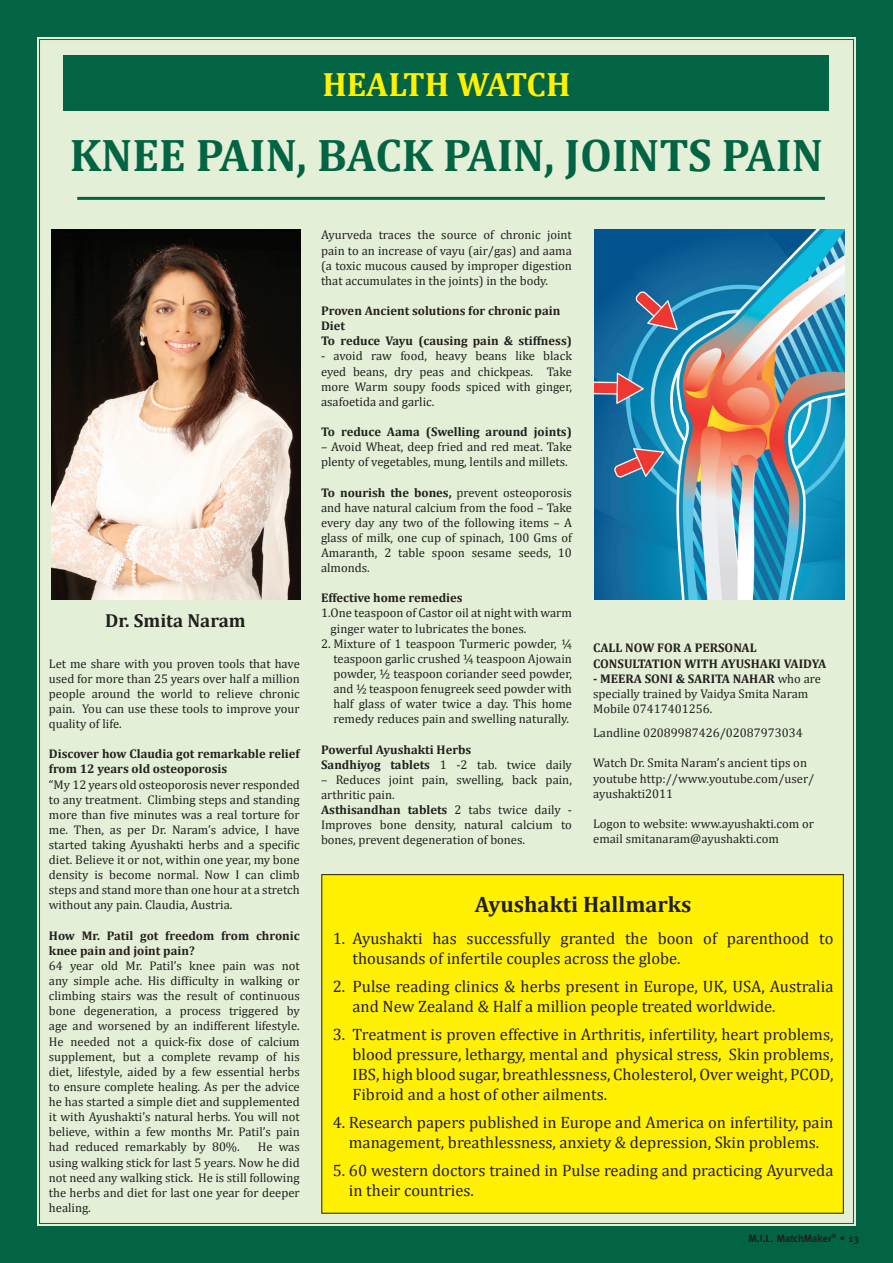
<style>
.page{position:relative;width:893px;height:1263px;background:#026442}
.page>*{position:absolute;margin:0;border:0;box-sizing:border-box;transform-origin:0 0}
.t1{font:700 45.9px "Cambria";color:#026442}
.t2{font:700 33.9px "Cambria";letter-spacing:-.005em;color:#fff101}
.t3{font:700 22.5px "Cambria";color:#231f20}
.t4{font:700 18.9px "Cambria";color:#231f20}
.t5{font:16.5px/19.8px "Cambria";color:#231f20}
.t6{font:12.6px/15.1px "Cambria";color:#231f20;text-align:justify}
.t7{font:700 12.6px/15.1px "Cambria";color:#231f20}
.t8{font:700 10.5px "Meta";color:#231f20}
.s1{font-weight:700}
.s2{font-weight:400}
</style>
<div class="page">
<div style="left:37px;top:37px;width:819px;height:1189px;background:#e3f0d7"></div>
<div style="left:322px;top:875px;width:521px;height:338px;background:#fff101"></div>
<hr style="left:77px;top:197px;width:748px;height:3px;background:#026442">
<div style="left:64px;top:55px;width:765px;height:55px;background:#026442"></div>
<img style="left:51px;top:230px;width:249px;height:370px">
<img style="left:595px;top:230px;width:249px;height:370px">
<h2 class="t2" style="left:322px;top:61px;width:186px">HEALTH Watch</h2>
<h1 class="t1" style="left:70px;top:123px;width:755px">KNEE PAIN, BACK PAIN, JOINTS PAIN</h1>
<h3 class="t4" style="left:105px;top:607px;width:142px">Dr. Smita Naram</h3>
<p class="t6" style="left:49px;top:656px;width:252px">Let me share with you proven tools that have used for more than 25 years over half a million people around the world to relieve chronic pain. You can use these tools to improve your quality of life.</p>
<p class="t7" style="left:49px;top:746px;width:252px">Discover how Claudia got remarkable relief from 12 years old osteoporosis</p>
<p class="t6" style="left:49px;top:776px;width:252px">“My 12 years old osteoporosis never responded to any treatment. Climbing steps and standing more than five minutes was a real torture for me. Then, as per Dr. Naram’s advice, I have started taking Ayushakti herbs and a specific diet. Believe it or not, within one year, my bone density is become normal. Now I can climb steps and stand more than one hour at a stretch without any pain. Claudia, Austria.</p>
<p class="t7" style="left:49px;top:927px;width:252px">How Mr. Patil got freedom from chronic knee pain and joint pain?</p>
<p class="t6" style="left:49px;top:958px;width:252px">64 year old Mr. Patil’s knee pain was not any simple ache. His difficulty in walking or climbing stairs was the result of continuous bone degeneration, a process triggered by age and worsened by an indifferent lifestyle.<br>He needed not a quick-fix dose of calcium supplement, but a complete revamp of his diet, lifestyle, aided by a few essential herbs to ensure complete healing. As per the advice he has started a simple diet and supplemented it with Ayushakti’s natural herbs. You will not believe, within a few months Mr. Patil’s pain had reduced remarkably by 80%.</p>
<p class="t6" style="left:49px;top:1139px;width:252px;text-indent:209px">He was using walking stick for last 5 years. Now he did not need any walking stick. He is still following the herbs and diet for last one year for deeper healing.</p>
<p class="t6" style="left:321px;top:227px;width:252px">Ayurveda traces the source of chronic joint pain to an increase of vayu (air/gas) and aama (a toxic mucous caused by improper digestion that accumulates in the joints) in the body.</p>
<p class="t7" style="left:321px;top:303px;width:252px">Proven Ancient solutions for chronic pain<br>Diet<br>To reduce Vayu (causing pain &amp; stiffness)</p>
<p class="t6" style="left:321px;top:348px;width:252px">- avoid raw food, heavy beans like black eyed beans, dry peas and chickpeas. Take more Warm soupy foods spiced with ginger, asafoetida and garlic.</p>
<p class="t7" style="left:321px;top:424px;width:252px">To reduce Aama (Swelling around joints)</p>
<p class="t6" style="left:321px;top:439px;width:252px">– Avoid Wheat, deep fried and red meat. Take plenty of vegetables, mung, lentils and millets.</p>
<p class="t6" style="left:321px;top:485px;width:252px"><span class="s1">To nourish the bones,</span> prevent osteoporosis and have natural calcium from the food – Take every day any two of the following items – A glass of milk, one cup of spinach, 100 Gms of Amaranth, 2 table spoon sesame seeds, 10 almonds.</p>
<p class="t7" style="left:321px;top:590px;width:143px">Effective home remedies</p>
<p class="t6" style="left:331px;top:605px;width:243px;text-indent:-10px">1.One teaspoon of Castor oil at night with warm ginger water to lubricates the bones.</p>
<p class="t6" style="left:333px;top:636px;width:240px;text-indent:-12px">2. Mixture of 1 teaspoon Turmeric powder, ¼ teaspoon garlic crushed ¼ teaspoon Ajowain powder, ½ teaspoon coriander seed powder, and ½ teaspoon fenugreek seed powder with half glass of water twice a day. This home remedy reduces pain and swelling naturally.</p>
<p class="t7" style="left:321px;top:741px;width:252px">Powerful Ayushakti Herbs<br>Sandhiyog tablets <span class="s2">1 -2 tab. twice daily</span></p>
<p class="t6" style="left:321px;top:772px;width:252px;text-align:left">– Reduces joint pain, swelling, back pain, arthritic pain.<br><span class="s1">Asthisandhan tablets</span> 2 tabs twice daily - Improves bone density, natural calcium to bones, prevent degeneration of bones.</p>
<p class="t7" style="left:593px;top:640px;width:235px">CALL NOW FOR A PERSONAL<br>CONSULTATION WITH AYUSHAKI VAIDYA</p>
<p class="t6" style="left:593px;top:671px;width:229px;text-align:left"><span class="s1">- MEERA SONI &amp; SARITA NAHAR</span> who are specially trained by Vaidya Smita Naram<br>Mobile 07417401256.</p>
<p class="t6" style="left:593px;top:725px;width:211px">Landline 02089987426/02087973034</p>
<p class="t6" style="left:593px;top:755px;width:223px;text-align:left">Watch Dr. Smita Naram’s ancient tips on youtube http://www.youtube.com/user/ ayushakti2011</p>
<p class="t6" style="left:593px;top:816px;width:222px">Logon to website: www.ayushakti.com or email smitanaram@ayushakti.com</p>
<h3 class="t3" style="left:475px;top:888px;width:218px">Ayushakti Hallmarks</h3>
<h3 class="t5" style="left:352px;top:928px;width:482px;text-indent:-20px">1. Ayushakti has successfully granted the boon of parenthood to thousands of infertile couples across the globe.</h3>
<h3 class="t5" style="left:352px;top:977px;width:482px;text-indent:-20px">2. Pulse reading clinics &amp; herbs present in Europe, UK, USA, Australia and New Zealand &amp; Half a million people treated worldwide.</h3>
<p class="t5" style="left:352px;top:1025px;width:482px;text-align:justify;text-indent:-20px">3. Treatment is proven effective in Arthritis, infertility, heart problems, blood pressure, lethargy, mental and physical stress, Skin problems, IBS, high blood sugar, breathlessness, Cholesterol, Over weight, PCOD, Fibroid and a host of other ailments.</p>
<h3 class="t5" style="left:333px;top:1112px;width:502px;text-align:center">4. Research papers published in Europe and America on infertility, pain management, breathlessness, anxiety &amp; depression, Skin problems.</h3>
<h3 class="t5" style="left:349px;top:1160px;width:486px;text-indent:-16px">5. 60 western doctors trained in Pulse reading and practicing Ayurveda in their countries.</h3>
<p class="t8" style="left:748px;top:1232px;width:112px">M.I.L. MatchMaker<sup>®</sup> • 13</p>
</div>
